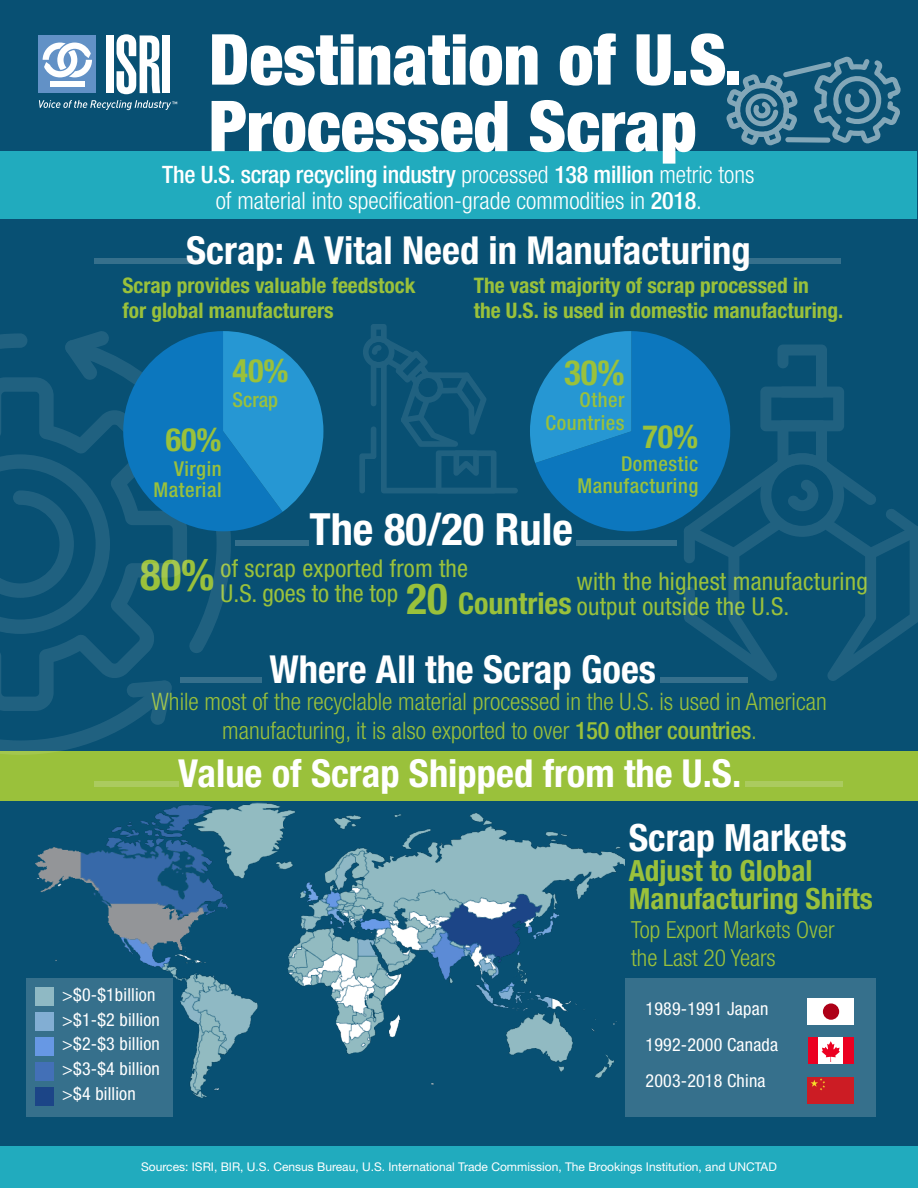
<style>
.page{position:relative;width:918px;height:1188px;background:#fff}
.page>*{position:absolute;margin:0;border:0;box-sizing:border-box;transform-origin:0 0}
.t1{font:900 condensed 70.35px/66.6px "Helvetica Neue LT Std";color:#fff}
.t2{font:700 condensed 44.4px "Helvetica Neue LT Std";color:#fff}
.t3{font:700 condensed 42.75px "Helvetica Neue LT Std";color:#9ac13b}
.t4{font:700 condensed 38.55px "Helvetica Neue LT Std";color:#fff}
.t5{font:700 condensed 37.65px "Helvetica Neue LT Std";color:#fff}
.t6{font:700 condensed 34.8px "Helvetica Neue LT Std";color:#9ac13b}
.t7{font:700 condensed 32.1px "Helvetica Neue LT Std";color:#9ac13b}
.t8{font:700 condensed 30px "Helvetica Neue LT Std";color:#9ac13b}
.t9{font:700 condensed 29.25px/27.5px "Helvetica Neue LT Std";color:#9ac13b}
.t10{font:condensed 24.6px/24.5px "Helvetica Neue LT Std";letter-spacing:.01em;color:#9ac13b}
.subtilte{font:300 condensed 24.15px/29px "Helvetica Neue LT Std";color:#9ac13b;text-align:center}
.subtilte-2{font:300 condensed 24px/25.8px "Helvetica Neue LT Std";color:#fff;text-align:center}
.subtilte-3{font:300 condensed 23.55px/28.2px "Helvetica Neue LT Std";color:#9ac13b}
.t11{font:700 condensed 21.45px/25px "Helvetica Neue LT Std";color:#9ac13b}
.t12{font:500 condensed 20.55px/22.4px "Helvetica Neue LT Std";letter-spacing:.025em;color:#9ac13b;text-align:right}
.t13{font:condensed 18px/36px "Helvetica Neue LT Std";letter-spacing:.01em;color:#fff}
.t14{font:12px "Helvetica Neue LT Std";color:#fff}
.t15{font:500 6.15px "DIN";color:#fff}
.s1{font-weight:500}
.s2{font-size:42.75px}
</style>
<div class="page">
<div style="left:0;top:808px;width:918px;height:380px;background:#085073"></div>
<div style="left:26px;top:978px;width:147px;height:139px;background:linear-gradient(to right,#36708c,#36708c)"></div>
<div style="left:626px;top:978px;width:250px;height:139px;background:#36708c"></div>
<div style="left:0;top:225px;width:918px;height:609px;background:#085073"></div>
<div style="left:0;top:0;width:918px;height:225px;background:#085073"></div>
<div style="left:0;top:151px;width:917px;height:68px;background:#21abbe"></div>
<div style="left:0;top:751px;width:918px;height:50px;background:#9ac13b"></div>
<div style="left:0;top:1147px;width:918px;height:41px;background:#21abbe"></div>
<svg style="left:359px;top:324px;width:159px;height:169px"></svg>
<svg style="left:726px;top:56px;width:175px;height:90px"></svg>
<div style="left:39px;top:35px;width:57px;height:58px;background:#6291c6"></div>
<svg style="left:43px;top:43px;width:49px;height:34px"></svg>
<div style="left:50px;top:82px;width:35px;height:5px;background:#fff"></div>
<div style="left:162px;top:35px;width:8px;height:58px;background:#fff"></div>
<svg style="left:117px;top:34px;width:43px;height:60px"></svg>
<div style="left:106px;top:35px;width:7px;height:58px;background:#fff"></div>
<svg style="left:39px;top:100px;width:132px;height:10px"></svg>
<svg style="left:0;top:331px;width:323px;height:424px"></svg>
<svg style="left:530px;top:331px;width:388px;height:350px"></svg>
<div style="left:235px;top:540px;width:74px;height:6px;background:#36708c"></div>
<div style="left:180px;top:677px;width:82px;height:6px;background:#36708c"></div>
<div style="left:94px;top:782px;width:84px;height:5px;background:#abcb5f"></div>
<div style="left:660px;top:677px;width:87px;height:6px;background:#36708c"></div>
<div style="left:745px;top:782px;width:97px;height:5px;background:#abcb5f"></div>
<div style="left:94px;top:258px;width:106px;height:6px;background:#36708c"></div>
<div style="left:736px;top:258px;width:104px;height:6px;background:#36708c"></div>
<div style="left:576px;top:540px;width:101px;height:6px;background:#36708c"></div>
<div style="left:808px;top:998px;width:46px;height:27px;background:#fff"></div>
<div style="left:823px;top:1003px;width:16px;height:17px;background:#ad0017;border-radius:50%"></div>
<div style="left:808px;top:1077px;width:46px;height:26px;background:#cc1c24"></div>
<svg style="left:811px;top:1078px;width:14px;height:13px"></svg>
<div style="left:808px;top:1038px;width:10px;height:26px;background:#eb0021"></div>
<div style="left:843px;top:1038px;width:11px;height:26px;background:#eb0021"></div>
<div style="left:818px;top:1038px;width:25px;height:26px;background:#fff"></div>
<svg style="left:822px;top:1041px;width:18px;height:21px"></svg>
<img style="left:36px;top:803px;width:588px;height:311px">
<p class="t1" style="left:209px;top:25px;width:535px">Destination of U.S.<br>Processed Scrap</p>
<p class="subtilte-2" style="left:162px;top:162px;width:594px"><span class="s1">The U.S. scrap recycling industry</span> processed <span class="s1">138 million</span> metric tons of material into specification-grade commodities in <span class="s1">2018</span>.</p>
<p class="t15" style="left:172px;top:99px;width:7px">™</p>
<p class="t4" style="left:186px;top:227px;width:566px">Scrap: A Vital Need in Manufacturing</p>
<p class="t11" style="left:122px;top:272px;width:295px">Scrap provides valuable feedstock for global manufacturers</p>
<p class="t11" style="left:474px;top:272px;width:371px">The vast majority of scrap processed in<br>the U.S. is used in domestic manufacturing.</p>
<p class="t7" style="left:166px;top:420px;width:57px">60%</p>
<p class="t12" style="left:153px;top:458px;width:70px;line-height:20.5px">Virgin<br>Material</p>
<p class="t7" style="left:233px;top:352px;width:57px">40%</p>
<p class="t12" style="left:233px;top:388px;width:47px">Scrap</p>
<p class="t6" style="left:564px;top:352px;width:62px">30%</p>
<p class="t12" style="left:546px;top:389px;width:80px">Other<br>Countries</p>
<p class="t7" style="left:642px;top:418px;width:57px">70%</p>
<p class="t12" style="left:577px;top:452px;width:122px">Domestic<br>Manufacturing</p>
<p class="t2" style="left:309px;top:502px;width:265px">The 80/20 Rule</p>
<p class="t3" style="left:140px;top:549px;width:76px">80%</p>
<p class="t10" style="left:221px;top:556px;width:249px">of scrap exported from the<br>U.S. goes to the top</p>
<p class="t10" style="left:577px;top:569px;width:293px">with the highest manufacturing output outside the U.S.</p>
<p class="t8" style="left:407px;top:585px;width:167px"><span class="s2">20</span> Countries</p>
<p class="t4" style="left:269px;top:646px;width:388px">Where All the Scrap Goes</p>
<p class="subtilte" style="left:152px;top:687px;width:677px">While most of the recyclable material processed in the U.S. is used in American manufacturing, it is also exported to over <span class="s1">150 other countries</span>.</p>
<p class="t4" style="left:178px;top:750px;width:565px">Value of Scrap Shipped from the U.S.</p>
<p class="t5" style="left:629px;top:815px;width:220px">Scrap Markets</p>
<p class="t9" style="left:629px;top:857px;width:246px">Adjust to Global<br>Manufacturing Shifts</p>
<p class="t13" style="left:62px;top:976px;width:95px">&gt;$0-$1billion</p>
<p class="t13" style="left:62px;top:1001px;width:99px">&gt;$1-$2 billion</p>
<p class="t13" style="left:62px;top:1026px;width:99px">&gt;$2-$3 billion</p>
<p class="t13" style="left:62px;top:1051px;width:99px">&gt;$3-$4 billion</p>
<p class="t13" style="left:62px;top:1076px;width:75px">&gt;$4 billion</p>
<p class="subtilte-3" style="left:631px;top:915px;width:205px">Top Export Markets Over the Last 20 Years</p>
<p class="t13" style="left:646px;top:991px;width:134px">1989-1991 Japan<br>1992-2000 Canada<br>2003-2018 China</p>
<p class="t14" style="left:141px;top:1160px;width:637px">Sources: ISRI, BIR, U.S. Census Bureau, U.S. International Trade Commission, The Brookings Institution, and UNCTAD</p>
</div>
